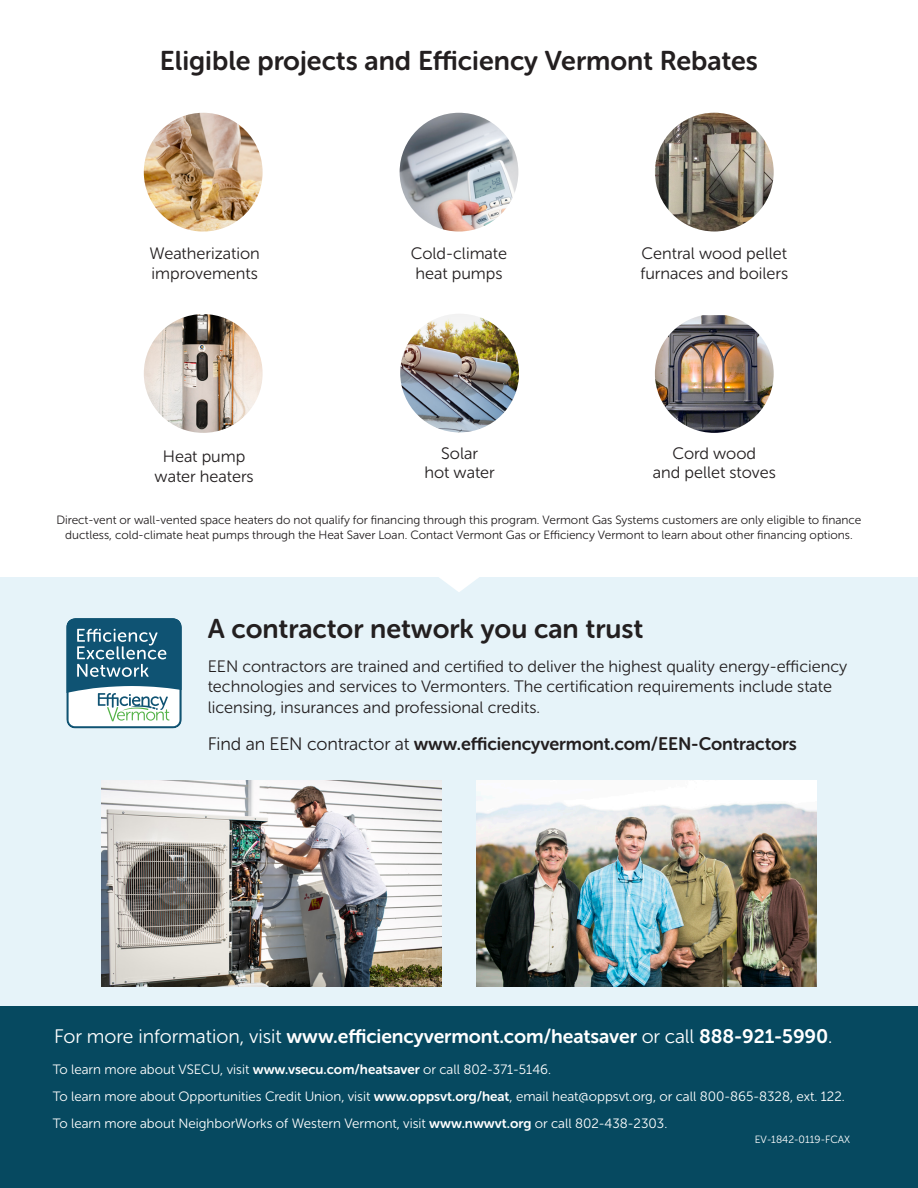
<style>
.page{position:relative;width:918px;height:1188px;background:#fff}
.page>*{position:absolute;margin:0;border:0;box-sizing:border-box;transform-origin:0 0}
.t1{font:27px "Museo Sans Rounded 700";color:#231f20}
.t2{font:19.5px "Museo Sans Rounded 700";letter-spacing:-.005em;color:#fff}
.t3{font:18px "Museo Sans Rounded 700";letter-spacing:-.005em;color:#231f20}
.t4{font:16.5px/19.8px "Museo Sans Rounded 300";color:#231f20}
.t5{font:13.5px "Museo Sans Rounded 300";color:#fff}
.t6{font:12px/15px "Museo Sans Rounded 300";color:#231f20;text-align:center}
.t7{font:10.5px "Museo Sans Rounded 300";color:#fff}
.s1{font-family:"Museo Sans Rounded 300"}
.s2{font-family:"Museo Sans Rounded 700"}
</style>
<div class="page">
<div style="left:0;top:577px;width:918px;height:498px;background:#e6f3f9"></div>
<div style="left:0;top:1007px;width:918px;height:181px;background:#064960"></div>
<img style="left:102px;top:780px;width:339px;height:207px">
<img style="left:477px;top:780px;width:339px;height:207px">
<svg style="left:66px;top:618px;width:116px;height:111px;background:#6a95a7"></svg>
<svg style="left:439px;top:577px;width:40px;height:15px"></svg>
<img style="left:400px;top:113px;width:118px;height:119px;border-radius:59px">
<img style="left:655px;top:113px;width:119px;height:118px;border-radius:59px">
<img style="left:144px;top:314px;width:119px;height:119px;border-radius:59px">
<img style="left:400px;top:314px;width:119px;height:118px;border-radius:50%">
<img style="left:144px;top:113px;width:119px;height:119px;border-radius:59px">
<img style="left:655px;top:315px;width:119px;height:118px">
<p class="t1" style="left:160px;top:45px;width:600px">Eligible projects and Efficiency Vermont Rebates</p>
<p class="t4" style="left:150px;top:243px;width:112px">Weatherization improvements</p>
<p class="t4" style="left:411px;top:243px;width:98px">Cold-climate heat pumps</p>
<p class="t4" style="left:640px;top:243px;width:149px">Central wood pellet furnaces and boilers</p>
<p class="t4" style="left:155px;top:447px;width:101px;text-align:center">Heat pump water heaters</p>
<p class="t4" style="left:424px;top:443px;width:72px;text-align:center">Solar<br>hot water</p>
<p class="t4" style="left:653px;top:443px;width:124px;text-align:center">Cord wood<br>and pellet stoves</p>
<p class="t6" style="left:56px;top:513px;width:807px">Direct-vent or wall-vented space heaters do not qualify for financing through this program. Vermont Gas Systems customers are only eligible to finance ductless, cold-climate heat pumps through the Heat Saver Loan. Contact Vermont Gas or Efficiency Vermont to learn about other financing options.</p>
<p class="t1" style="left:208px;top:614px;width:437px">A contractor network you can trust</p>
<p class="t4" style="left:208px;top:657px;width:641px;line-height:20.2px">EEN contractors are trained and certified to deliver the highest quality energy-efficiency technologies and services to Vermonters. The certification requirements include state licensing, insurances and professional credits.</p>
<p class="t3" style="left:208px;top:733px;width:591px"><span class="s1">Find an EEN contractor at</span> www.efficiencyvermont.com/EEN-Contractors</p>
<p class="t2" style="left:54px;top:1026px;width:780px"><span class="s1">For more information, visit</span> www.efficiencyvermont.com/heatsaver <span class="s1">or call</span> 888-921-5990<span class="s1">.</span></p>
<p class="t5" style="left:53px;top:1062px;width:500px">To learn more about VSECU, visit <span class="s2">www.vsecu.com/heatsaver</span> or call 802-371-5146.</p>
<p class="t5" style="left:53px;top:1089px;width:794px">To learn more about Opportunities Credit Union, visit <span class="s2">www.oppsvt.org/heat</span>, email heat@oppsvt.org, or call 800-865-8328, ext. 122.</p>
<p class="t5" style="left:53px;top:1116px;width:616px">To learn more about NeighborWorks of Western Vermont, visit <span class="s2">www.nwwvt.org</span> or call 802-438-2303.</p>
<p class="t7" style="left:755px;top:1134px;width:97px">EV-1842-0119-FCAX</p>
</div>
